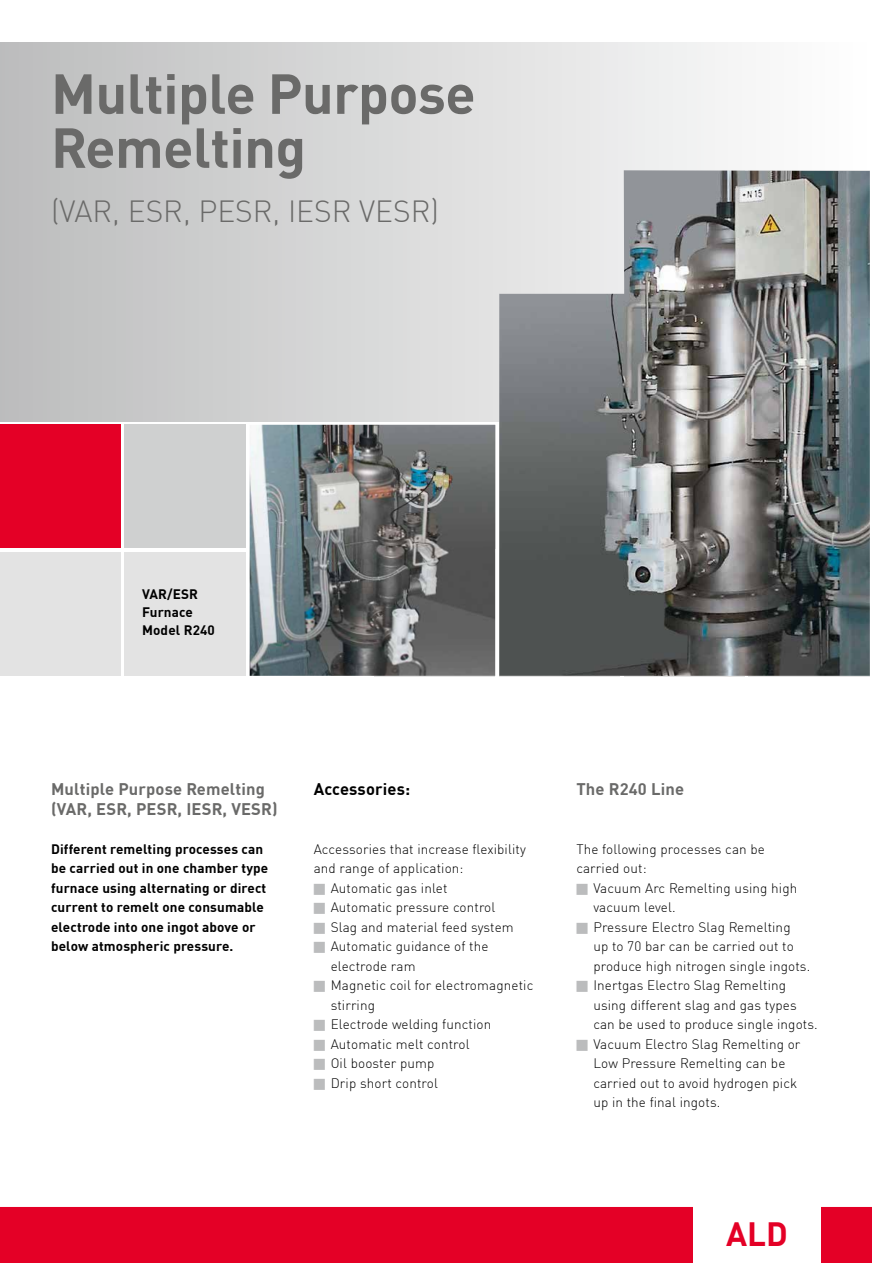
<style>
.page{position:relative;width:872px;height:1263px;background:#fff}
.page>*{position:absolute;margin:0;border:0;box-sizing:border-box;transform-origin:0 0}
.t1{font:700 55.5px/54px "DIN Offc";letter-spacing:-.01em;color:#6a6a69}
.t2{font:700 33px "DIN Offc";color:#e40026}
.t3{font:300 30px "DIN Offc";color:#6a6a69}
.t4{font:700 16.5px/19.5px "DIN Offc";letter-spacing:.01em;color:#6a6a69}
.t5{font:700 16.5px "DIN Offc";letter-spacing:.01em;color:#000}
.t6{font:300 13.5px/19.5px "DIN Offc";letter-spacing:.01em;color:#000}
.t7{font:700 13.5px/19.5px "DIN Offc";letter-spacing:.01em;color:#000}
</style>
<div class="page">
<div style="left:0;top:43px;width:870px;height:378px;background:linear-gradient(to right,#bcbdbd,#fff)"></div>
<div style="left:0;top:1207px;width:872px;height:56px;background:#e40026"></div>
<div style="left:693px;top:1203px;width:128px;height:60px;background:#fff"></div>
<div style="left:0;top:552px;width:120px;height:124px;background:#e3e3e3"></div>
<div style="left:124px;top:552px;width:122px;height:124px;background:#e3e3e3"></div>
<div style="left:0;top:425px;width:120px;height:123px;background:#e40026"></div>
<div style="left:124px;top:425px;width:122px;height:123px;background:#cfd0d0"></div>
<img style="left:499px;top:170px;width:371px;height:506px">
<img style="left:250px;top:425px;width:245px;height:251px">
<h1 class="t1" style="left:51px;top:64px;width:426px">Multiple Purpose<br>Remelting</h1>
<h3 class="t3" style="left:51px;top:193px;width:389px">(VAR, ESR, PESR, IESR VESR)</h3>
<p class="t7" style="left:142px;top:584px;width:74px;line-height:18px">VAR/ESR<br>Furnace<br>Model R240</p>
<p class="t4" style="left:51px;top:779px;width:228px">Multiple Purpose Remelting (VAR, ESR, PESR, IESR, VESR)</p>
<p class="t7" style="left:51px;top:838px;width:219px">Different remelting processes can be carried out in one chamber type furnace using alternating or direct current to remelt one consumable electrode into one ingot above or below atmospheric pressure.</p>
<p class="t5" style="left:314px;top:778px;width:98px">Accessories:</p>
<p class="t6" style="left:314px;top:839px;width:214px">Accessories that increase flexibility</p>
<p class="t6" style="left:314px;top:858px;width:151px">and range of application:</p>
<p class="t6" style="left:331px;top:878px;width:118px">Automatic gas inlet</p>
<p class="t6" style="left:331px;top:897px;width:166px">Automatic pressure control</p>
<p class="t6" style="left:331px;top:917px;width:184px">Slag and material feed system</p>
<p class="t6" style="left:331px;top:936px;width:159px">Automatic guidance of the</p>
<p class="t6" style="left:331px;top:956px;width:86px">electrode ram</p>
<p class="t6" style="left:331px;top:975px;width:204px">Magnetic coil for electromagnetic</p>
<p class="t6" style="left:331px;top:995px;width:46px">stirring</p>
<p class="t6" style="left:331px;top:1014px;width:162px">Electrode welding function</p>
<p class="t6" style="left:331px;top:1034px;width:140px">Automatic melt control</p>
<p class="t6" style="left:331px;top:1053px;width:105px">Oil booster pump</p>
<p class="t6" style="left:331px;top:1073px;width:109px">Drip short control</p>
<p class="t4" style="left:576px;top:779px;width:109px">The R240 Line</p>
<p class="t6" style="left:576px;top:839px;width:190px">The following processes can be carried out:</p>
<p class="t6" style="left:593px;top:878px;width:226px">Vacuum Arc Remelting using high vacuum level.<br>Pressure Electro Slag Remelting<br>up to 70 bar can be carried out to produce high nitrogen single ingots.<br>Inertgas Electro Slag Remelting using different slag and gas types can be used to produce single ingots.<br>Vacuum Electro Slag Remelting or<br>Low Pressure Remelting can be carried out to avoid hydrogen pick<br>up in the final ingots.</p>
<h2 class="t2" style="left:726px;top:1212px;width:63px">ALD</h2>
</div>
